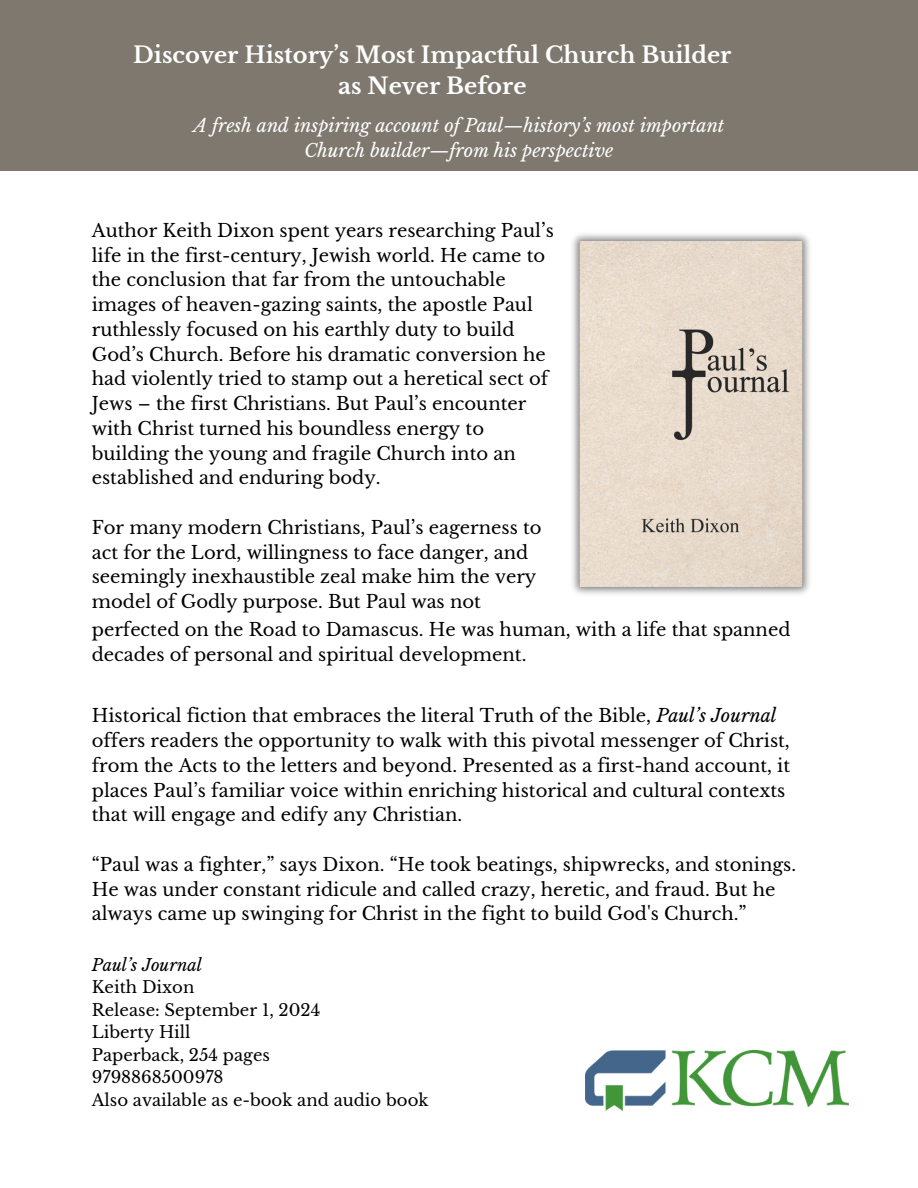
<style>
.page{position:relative;width:918px;height:1188px;background:#fff}
.page>*{position:absolute;margin:0;border:0;box-sizing:border-box;transform-origin:0 0}
.t1{font:700 22.5px/30.3px "Libre Baskerville";color:#fff;text-align:center}
.t2{font:18px/24.8px "Libre Baskerville";color:#000}
.t3{font:italic 18px/24.8px "Libre Baskerville";color:#fff;text-align:center}
.t4{font:16.5px "Libre Baskerville";color:#000}
.t5{font:italic 16.5px "Libre Baskerville";color:#000}
.s1{font-style:italic}
</style>
<div class="page">
<div style="left:0;top:0;width:918px;height:170px;background:#7f786f"></div>
<img style="left:585px;top:1050px;width:263px;height:60px">
<img style="left:572px;top:234px;width:238px;height:360px">
<p class="t1" style="left:133px;top:40px;width:600px">Discover History’s Most Impactful Church Builder as Never Before</p>
<p class="t3" style="left:193px;top:113px;width:533px">A fresh and inspiring account of Paul—history’s most important<br>Church builder—from his perspective</p>
<p class="t2" style="left:92px;top:218px;width:464px">Author Keith Dixon spent years researching Paul’s life in the first-century, Jewish world. He came to the conclusion that far from the untouchable images of heaven-gazing saints, the apostle Paul ruthlessly focused on his earthly duty to build God’s Church. Before his dramatic conversion he had violently tried to stamp out a heretical sect of Jews – the first Christians. But Paul’s encounter with Christ turned his boundless energy to building the young and fragile Church into an established and enduring body.</p>
<p class="t2" style="left:92px;top:515px;width:451px">For many modern Christians, Paul’s eagerness to act for the Lord, willingness to face danger, and seemingly inexhaustible zeal make him the very model of Godly purpose. But Paul was not</p>
<p class="t2" style="left:92px;top:617px;width:700px">perfected on the Road to Damascus. He was human, with a life that spanned decades of personal and spiritual development.</p>
<p class="t2" style="left:92px;top:704px;width:700px">Historical fiction that embraces the literal Truth of the Bible, <span class="s1">Paul’s Journal </span>offers readers the opportunity to walk with this pivotal messenger of Christ, from the Acts to the letters and beyond. Presented as a first-hand account, it places Paul’s familiar voice within enriching historical and cultural contexts that will engage and edify any Christian.</p>
<p class="t2" style="left:92px;top:852px;width:706px">“Paul was a fighter,” says Dixon. “He took beatings, shipwrecks, and stonings.<br>He was under constant ridicule and called crazy, heretic, and fraud. But he always came up swinging for Christ in the fight to build God's Church.”</p>
<p class="t5" style="left:92px;top:955px;width:112px">Paul’s Journal</p>
<p class="t4" style="left:92px;top:977px;width:104px">Keith Dixon</p>
<p class="t4" style="left:92px;top:1000px;width:230px">Release: September 1, 2024</p>
<p class="t4" style="left:92px;top:1022px;width:100px">Liberty Hill</p>
<p class="t4" style="left:92px;top:1045px;width:180px">Paperback, 254 pages</p>
<p class="t4" style="left:92px;top:1067px;width:133px">9798868500978</p>
<p class="t4" style="left:92px;top:1090px;width:338px">Also available as e-book and audio book</p>
</div>
